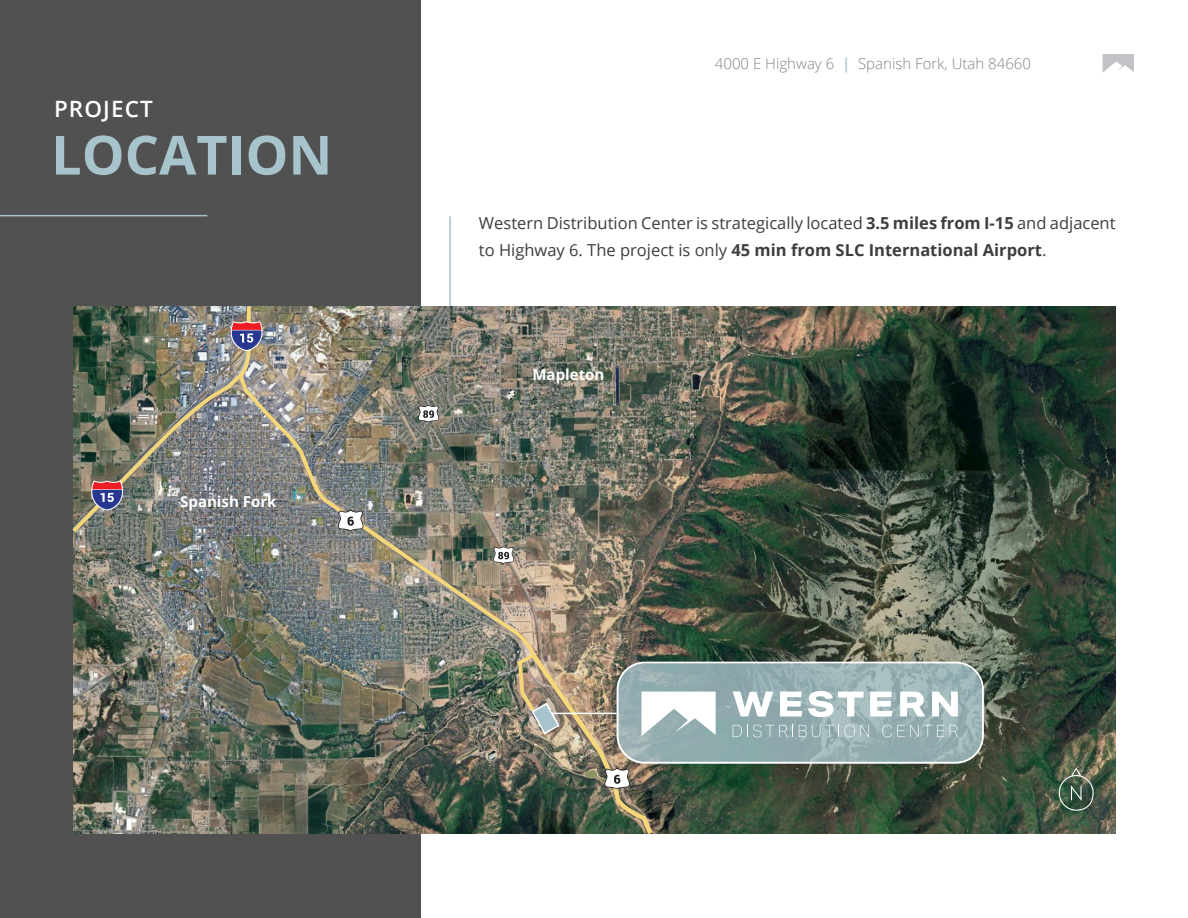
<style>
.page{position:relative;width:1188px;height:918px;background:#fff}
.page>*{position:absolute;margin:0;border:0;box-sizing:border-box;transform-origin:0 0}
.Cover_Title_02{font:700 54px "Open Sans";color:#a7c4cc}
.Cover_Title_04{font:600 22.5px "Open Sans";letter-spacing:.05em;color:#fff}
.Body{font:16.5px/27px "Open Sans";color:#3e3e3f}
.t1{font:300 15px "Open Sans";color:#858585}
.Area_Subhead{font:700 15px "Open Sans";color:#fff}
.s1{font-weight:600;color:#a7c4cc}
.s2{font-weight:700}
</style>
<div class="page">
<div style="left:0;top:0;width:421px;height:918px;background:#515151"></div>
<svg style="left:1103px;top:54px;width:31px;height:18px"></svg>
<hr style="left:449px;top:216px;width:2px;height:91px;background:#a7c4cc">
<hr style="left:0;top:215px;width:207px;height:1px;background:#a7c4cc">
<img style="left:74px;top:307px;width:1042px;height:527px">
<svg style="left:617px;top:663px;width:365px;height:100px;background:#96afb2"></svg>
<img style="left:236px;top:303px;width:302px;height:413px">
<svg style="left:733px;top:692px;width:40px;height:24px"></svg>
<svg style="left:780px;top:692px;width:22px;height:24px"></svg>
<svg style="left:808px;top:691px;width:55px;height:26px"></svg>
<svg style="left:870px;top:692px;width:22px;height:24px"></svg>
<svg style="left:900px;top:692px;width:25px;height:24px"></svg>
<svg style="left:932px;top:692px;width:26px;height:24px"></svg>
<svg style="left:733px;top:725px;width:60px;height:12px"></svg>
<svg style="left:799px;top:725px;width:70px;height:12px"></svg>
<svg style="left:882px;top:725px;width:76px;height:12px"></svg>
<div style="left:617px;top:662px;width:367px;height:102px;border:2px solid #fff;border-radius:27px"></div>
<svg style="left:1059px;top:767px;width:35px;height:44px;background:#5a6d5a"></svg>
<img style="left:72px;top:371px;width:172px;height:164px">
<svg style="left:231px;top:321px;width:32px;height:30px"></svg>
<svg style="left:338px;top:510px;width:25px;height:21px"></svg>
<svg style="left:493px;top:546px;width:21px;height:18px"></svg>
<svg style="left:418px;top:405px;width:21px;height:17px"></svg>
<img style="left:526px;top:647px;width:190px;height:187px">
<hr style="left:552px;top:713px;width:65px;height:1px;background:#fff">
<p class="Cover_Title_04" style="left:54px;top:93px;width:100px">PROJECT</p>
<p class="Cover_Title_02" style="left:51px;top:117px;width:283px">LOCATION</p>
<p class="Area_Subhead" style="left:180px;top:491px;width:98px">Spanish Fork</p>
<p class="t1" style="left:715px;top:53px;width:318px">4000 E Highway 6 <span class="s1">|</span> Spanish Fork, Utah 84660</p>
<p class="Body" style="left:479px;top:209px;width:638px">Western Distribution Center is strategically located <span class="s2">3.5 miles from I-15</span> and adjacent to Highway 6. The project is only <span class="s2">45 min from SLC International Airport</span>.</p>
<p class="Area_Subhead" style="left:532px;top:364px;width:73px">Mapleton</p>
</div>
